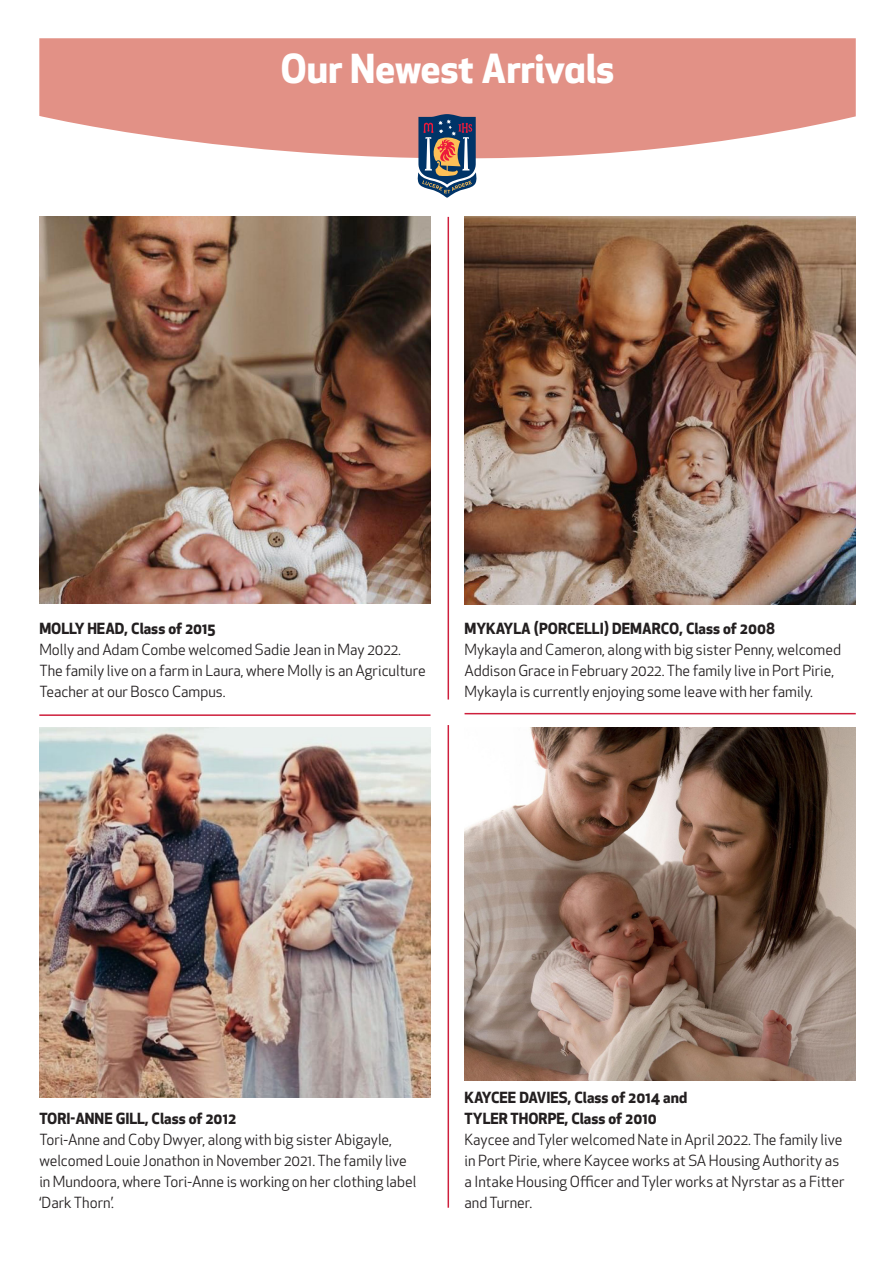
<style>
.page{position:relative;width:893px;height:1263px;background:#fff}
.page>*{position:absolute;margin:0;border:0;box-sizing:border-box;transform-origin:0 0}
.t1{font:700 39px "Apex New";letter-spacing:-.005em;color:#fff}
.t2{font:15px/21px "Apex New";color:#231f20}
.t3{font:700 15px/21px "Apex New";color:#231f20}
</style>
<div class="page">
<svg style="left:39px;top:38px;width:817px;height:121px;background:#e59e95"></svg>
<svg style="left:416px;top:114px;width:62px;height:84px"></svg>
<img style="left:39px;top:217px;width:392px;height:387px">
<img style="left:465px;top:217px;width:391px;height:387px">
<img style="left:39px;top:727px;width:392px;height:370px">
<img style="left:465px;top:727px;width:391px;height:353px">
<hr style="left:465px;top:713px;width:391px;height:1px;background:#ce1f3c">
<hr style="left:448px;top:217px;width:1px;height:482px;background:#ce1f3c">
<hr style="left:448px;top:725px;width:1px;height:483px;background:#ce1f3c">
<hr style="left:39px;top:714px;width:392px;height:2px;background:#ce1f3c">
<h1 class="t1" style="left:280px;top:41px;width:336px">Our Newest Arrivals</h1>
<p class="t3" style="left:39px;top:618px;width:178px">MOLLY HEAD, Class of 2015</p>
<p class="t2" style="left:39px;top:639px;width:388px">Molly and Adam Combe welcomed Sadie Jean in May 2022.<br>The family live on a farm in Laura, where Molly is an Agriculture<br>Teacher at our Bosco Campus.</p>
<p class="t3" style="left:465px;top:618px;width:312px">MYKAYLA (PORCELLI) DEMARCO, Class of 2008</p>
<p class="t2" style="left:465px;top:639px;width:378px">Mykayla and Cameron, along with big sister Penny, welcomed<br>Addison Grace in February 2022. The family live in Port Pirie,<br>Mykayla is currently enjoying some leave with her family.</p>
<p class="t3" style="left:39px;top:1107px;width:198px">TORI-ANNE GILL, Class of 2012</p>
<p class="t2" style="left:39px;top:1129px;width:378px">Tori-Anne and Coby Dwyer, along with big sister Abigayle, welcomed Louie Jonathon in November 2021. The family live in Mundoora, where Tori-Anne is working on her clothing label ‘Dark Thorn’.</p>
<p class="t3" style="left:465px;top:1086px;width:224px">KAYCEE DAVIES, Class of 2014 and<br>TYLER THORPE, Class of 2010</p>
<p class="t2" style="left:465px;top:1129px;width:381px">Kaycee and Tyler welcomed Nate in April 2022. The family live in Port Pirie, where Kaycee works at SA Housing Authority as a Intake Housing Officer and Tyler works at Nyrstar as a Fitter and Turner.</p>
</div>
